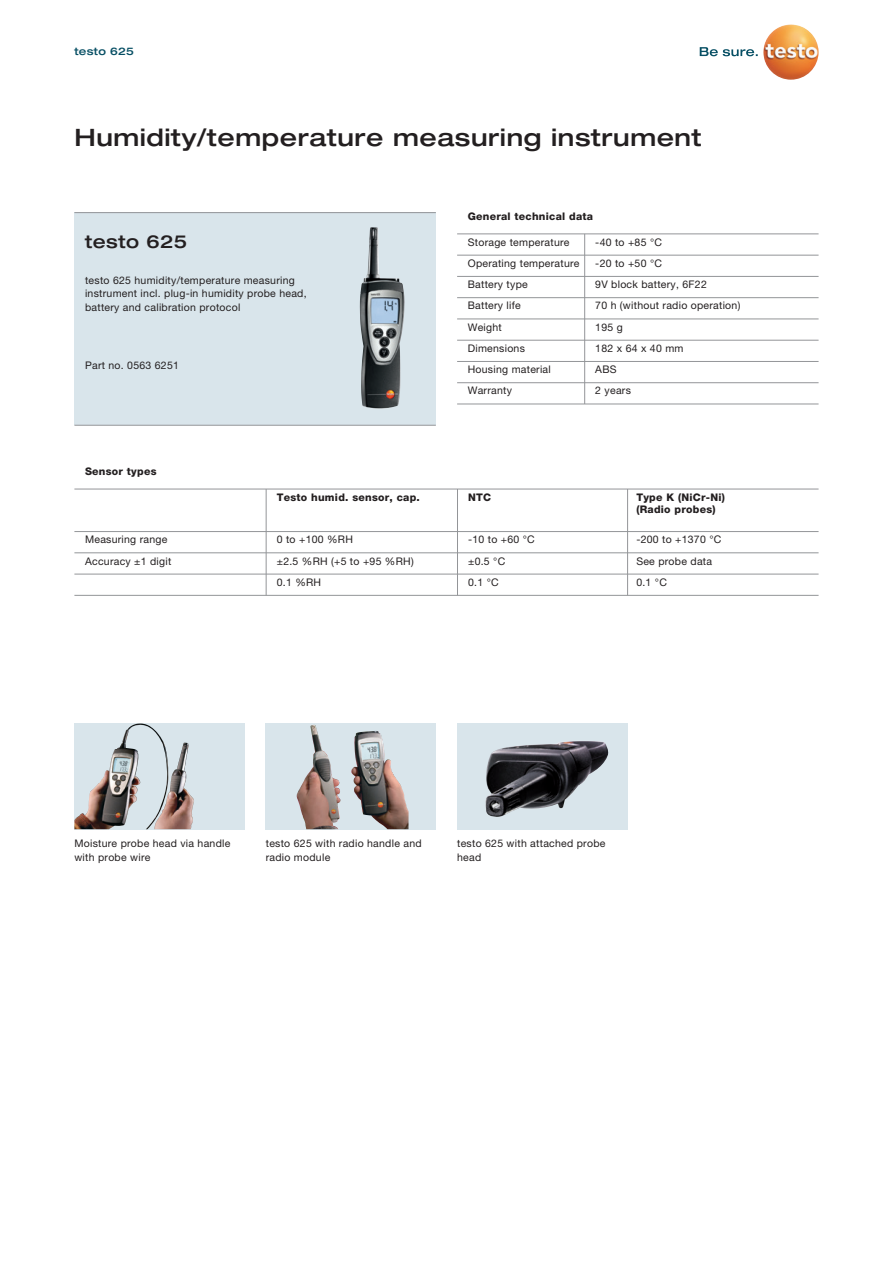
<style>
.page{position:relative;width:893px;height:1263px;background:#fff}
.page>*{position:absolute;margin:0;border:0;box-sizing:border-box;transform-origin:0 0}
.t1{font:500 expanded 24px "Helvetica Neue LTW1 G";letter-spacing:.025em;color:#231f20}
.t2{font:500 expanded 18px "Helvetica Neue LTW1 G";letter-spacing:.025em;color:#231f20}
.t3{font:10.5px/21.3px "Helvetica Neue LTW1 G";letter-spacing:.025em;color:#231f20}
.t4{font:800 10.5px/12px "Helvetica Neue LTW1 G";letter-spacing:.025em;color:#231f20}
.t5{font:500 expanded 10.5px "Helvetica Neue LTW1 G";letter-spacing:.025em;color:#074f64}
</style>
<div class="page">
<div style="left:74px;top:213px;width:362px;height:212px;background:#d9e5eb"></div>
<hr style="left:74px;top:212px;width:362px;height:1px;background:#939598">
<hr style="left:74px;top:425px;width:362px;height:1px;background:#939598">
<img style="left:360px;top:227px;width:44px;height:182px">
<svg style="left:74px;top:723px;width:170px;height:106px;background:#cacfd3"></svg>
<img style="left:74px;top:724px;width:93px;height:105px">
<svg style="left:266px;top:723px;width:170px;height:106px;background:#c5cacd"></svg>
<img style="left:296px;top:725px;width:75px;height:104px">
<div style="left:457px;top:723px;width:170px;height:106px;background:#d9e5eb"></div>
<img style="left:485px;top:741px;width:124px;height:76px">
<svg style="left:700px;top:47px;width:58px;height:9px"></svg>
<img style="left:763px;top:24px;width:56px;height:56px;border-radius:28px">
<hr style="left:457px;top:233px;width:362px;height:1px;background:#939598">
<hr style="left:457px;top:255px;width:362px;height:1px;background:#939598">
<hr style="left:457px;top:276px;width:362px;height:1px;background:#939598">
<hr style="left:457px;top:297px;width:362px;height:1px;background:#939598">
<hr style="left:457px;top:319px;width:362px;height:1px;background:#939598">
<hr style="left:457px;top:340px;width:362px;height:1px;background:#939598">
<hr style="left:457px;top:361px;width:362px;height:1px;background:#939598">
<hr style="left:457px;top:382px;width:362px;height:1px;background:#939598">
<hr style="left:457px;top:404px;width:362px;height:1px;background:#939598">
<hr style="left:584px;top:234px;width:1px;height:170px;background:#939598">
<hr style="left:74px;top:489px;width:745px;height:1px;background:#939598">
<hr style="left:74px;top:531px;width:745px;height:1px;background:#939598">
<hr style="left:74px;top:552px;width:745px;height:1px;background:#939598">
<hr style="left:74px;top:574px;width:745px;height:1px;background:#939598">
<hr style="left:74px;top:595px;width:745px;height:1px;background:#939598">
<hr style="left:457px;top:489px;width:1px;height:106px;background:#939598">
<hr style="left:266px;top:489px;width:1px;height:106px;background:#939598">
<hr style="left:627px;top:489px;width:1px;height:106px;background:#939598">
<p class="t5" style="left:74px;top:44px;width:61px">testo 625</p>
<h1 class="t1" style="left:74px;top:122px;width:629px">Humidity/temperature measuring instrument</h1>
<h2 class="t2" style="left:85px;top:230px;width:104px">testo 625</h2>
<p class="t3" style="left:85px;top:273px;width:223px;line-height:13.5px">testo 625 humidity/temperature measuring instrument incl. plug-in humidity probe head, battery and calibration protocol</p>
<p class="t3" style="left:85px;top:354px;width:95px">Part no. 0563 6251</p>
<p class="t4" style="left:85px;top:466px;width:73px">Sensor types</p>
<p class="t3" style="left:85px;top:529px;width:88px">Measuring range<br>Accuracy ±1 digit</p>
<p class="t4" style="left:277px;top:491px;width:145px">Testo humid. sensor, cap.</p>
<p class="t3" style="left:277px;top:529px;width:138px">0 to +100 %RH<br>±2.5 %RH (+5 to +95 %RH)<br>0.1 %RH</p>
<p class="t4" style="left:468px;top:210px;width:127px">General technical data</p>
<p class="t3" style="left:468px;top:231px;width:103px">Storage temperature</p>
<p class="t3" style="left:595px;top:231px;width:68px">-40 to +85 °C</p>
<p class="t3" style="left:468px;top:252px;width:113px">Operating temperature</p>
<p class="t3" style="left:595px;top:252px;width:68px">-20 to +50 °C</p>
<p class="t3" style="left:468px;top:274px;width:62px">Battery type</p>
<p class="t3" style="left:595px;top:274px;width:113px">9V block battery, 6F22</p>
<p class="t3" style="left:468px;top:295px;width:55px">Battery life</p>
<p class="t3" style="left:595px;top:295px;width:147px">70 h (without radio operation)</p>
<p class="t3" style="left:468px;top:316px;width:36px">Weight</p>
<p class="t3" style="left:595px;top:316px;width:29px">195 g</p>
<p class="t3" style="left:468px;top:337px;width:59px">Dimensions</p>
<p class="t3" style="left:595px;top:337px;width:90px">182 x 64 x 40 mm</p>
<p class="t3" style="left:468px;top:359px;width:85px">Housing material</p>
<p class="t3" style="left:595px;top:359px;width:23px">ABS</p>
<p class="t3" style="left:468px;top:380px;width:46px">Warranty</p>
<p class="t3" style="left:595px;top:380px;width:37px">2 years</p>
<p class="t4" style="left:468px;top:491px;width:25px">NTC</p>
<p class="t3" style="left:468px;top:529px;width:68px">-10 to +60 °C ±0.5 °C<br>0.1 °C</p>
<p class="t4" style="left:636px;top:491px;width:90px">Type K (NiCr-Ni) (Radio probes)</p>
<p class="t3" style="left:636px;top:529px;width:87px">-200 to +1370 °C<br>See probe data<br>0.1 °C</p>
<p class="t3" style="left:74px;top:837px;width:158px;line-height:13.5px">Moisture probe head via handle with probe wire</p>
<p class="t3" style="left:266px;top:837px;width:157px;line-height:13.5px">testo 625 with radio handle and radio module</p>
<p class="t3" style="left:457px;top:837px;width:150px;line-height:13.5px">testo 625 with attached probe head</p>
</div>
